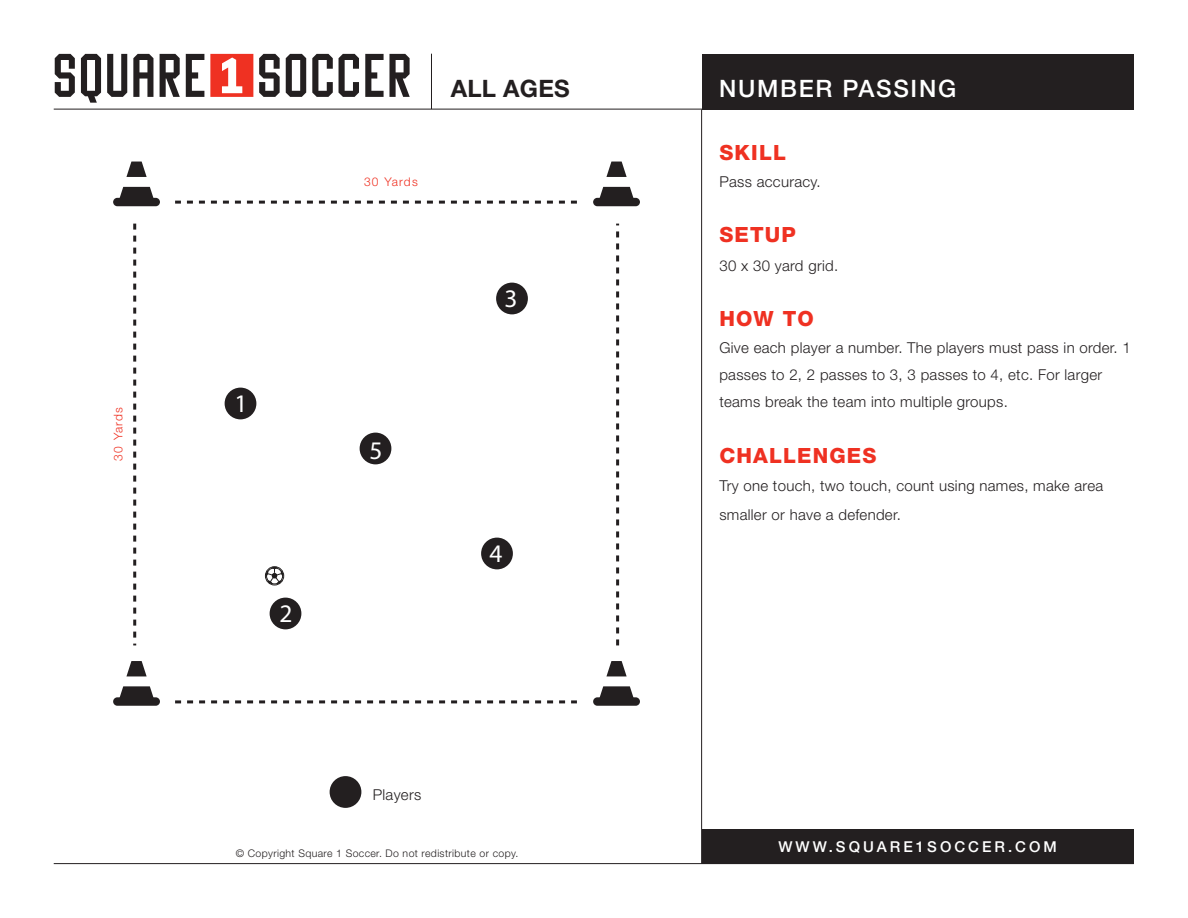
<style>
.page{position:relative;width:1188px;height:918px;background:#fff}
.page>*{position:absolute;margin:0;border:0;box-sizing:border-box;transform-origin:0 0}
.t1{font:25.35px "Myriad Pro";color:#fff}
.t2{font:500 24px "Helvetica Neue";letter-spacing:.07em;color:#fff}
.t3{font:700 24px "Helvetica Neue";letter-spacing:.01em;color:#231f20}
.t4{font:800 21px "Helvetica Neue";letter-spacing:.055em;color:#ef3122}
.t5{font:300 15px/27px "Helvetica Neue";letter-spacing:.02em;color:#231f20}
.t6{font:500 15px "Helvetica Neue";letter-spacing:.2em;color:#fff}
.t7{font:300 12px "Helvetica Neue";letter-spacing:.1em;color:#ef3122}
.t8{font:300 10.5px "Helvetica Neue";letter-spacing:.035em;color:#231f20}
</style>
<div class="page">
<hr style="left:54px;top:109px;width:1080px;height:1px;background:#231f20">
<hr style="left:54px;top:863px;width:1080px;height:1px;background:#231f20">
<hr style="left:701px;top:109px;width:1px;height:755px;background:#231f20">
<svg style="left:55px;top:54px;width:20px;height:43px"></svg>
<svg style="left:107px;top:54px;width:20px;height:43px"></svg>
<svg style="left:133px;top:54px;width:20px;height:43px"></svg>
<svg style="left:186px;top:54px;width:18px;height:43px"></svg>
<svg style="left:259px;top:54px;width:21px;height:43px"></svg>
<svg style="left:286px;top:54px;width:20px;height:43px"></svg>
<svg style="left:312px;top:54px;width:21px;height:43px"></svg>
<svg style="left:339px;top:54px;width:20px;height:43px"></svg>
<svg style="left:160px;top:54px;width:20px;height:43px"></svg>
<svg style="left:365px;top:54px;width:45px;height:43px"></svg>
<svg style="left:81px;top:54px;width:20px;height:49px"></svg>
<svg style="left:210px;top:54px;width:43px;height:43px"></svg>
<hr style="left:431px;top:54px;width:1px;height:55px;background:#231f20">
<div style="left:702px;top:54px;width:431px;height:55px;background:#231f20"></div>
<div style="left:702px;top:829px;width:431px;height:35px;background:#231f20"></div>
<div style="left:113px;top:198px;width:47px;height:8px;background:#231f20;border-radius:4px"></div>
<svg style="left:126px;top:162px;width:21px;height:15px"></svg>
<svg style="left:119px;top:187px;width:35px;height:11px"></svg>
<div style="left:593px;top:198px;width:47px;height:8px;background:#231f20;border-radius:4px"></div>
<svg style="left:606px;top:162px;width:21px;height:15px"></svg>
<svg style="left:599px;top:187px;width:35px;height:11px"></svg>
<div style="left:113px;top:697px;width:47px;height:9px;background:#231f20;border-radius:4px"></div>
<svg style="left:126px;top:661px;width:21px;height:15px"></svg>
<svg style="left:119px;top:686px;width:35px;height:12px"></svg>
<div style="left:593px;top:697px;width:47px;height:9px;background:#231f20;border-radius:4px"></div>
<svg style="left:606px;top:661px;width:21px;height:15px"></svg>
<svg style="left:599px;top:686px;width:35px;height:12px"></svg>
<svg style="left:175px;top:201px;width:402px;height:3px"></svg>
<svg style="left:616px;top:224px;width:3px;height:421px"></svg>
<svg style="left:175px;top:700px;width:402px;height:3px"></svg>
<svg style="left:133px;top:224px;width:3px;height:421px"></svg>
<div style="left:330px;top:776px;width:31px;height:32px;background:#231f20;border-radius:50%"></div>
<div style="left:225px;top:388px;width:31px;height:31px;background:#231f20;border-radius:50%"></div>
<div style="left:496px;top:283px;width:32px;height:31px;background:#231f20;border-radius:50%"></div>
<div style="left:481px;top:538px;width:32px;height:31px;background:#231f20;border-radius:50%"></div>
<div style="left:360px;top:433px;width:31px;height:31px;background:#231f20;border-radius:50%"></div>
<div style="left:270px;top:598px;width:31px;height:31px;background:#231f20;border-radius:50%"></div>
<div style="left:265px;top:566px;width:19px;height:19px;border:1px solid #211e1e;border-radius:50%"></div>
<svg style="left:266px;top:567px;width:18px;height:18px"></svg>
<p class="t7" style="left:111px;top:461px;width:55px;rotate:-90deg">30 Yards</p>
<h1 class="t1" style="left:235px;top:388px;width:15px">1</h1>
<h1 class="t1" style="left:280px;top:598px;width:15px">2</h1>
<p class="t7" style="left:364px;top:175px;width:55px">30 Yards</p>
<h1 class="t1" style="left:370px;top:435px;width:15px">5</h1>
<h2 class="t3" style="left:451px;top:74px;width:121px">ALL AGES</h2>
<h2 class="t2" style="left:719px;top:74px;width:238px">NUMBER PASSING</h2>
<h1 class="t1" style="left:505px;top:283px;width:15px">3</h1>
<h1 class="t1" style="left:490px;top:538px;width:15px">4</h1>
<h3 class="t4" style="left:719px;top:140px;width:68px">SKILL</h3>
<p class="t5" style="left:719px;top:168px;width:103px">Pass accuracy.</p>
<h3 class="t4" style="left:719px;top:222px;width:78px">SETUP</h3>
<p class="t5" style="left:719px;top:252px;width:120px">30 x 30 yard grid.</p>
<h3 class="t4" style="left:719px;top:306px;width:96px">HOW TO</h3>
<p class="t5" style="left:719px;top:334px;width:413px">Give each player a number. The players must pass in order. 1 passes to 2, 2 passes to 3, 3 passes to 4, etc. For larger teams break the team into multiple groups.</p>
<h3 class="t4" style="left:719px;top:443px;width:159px">CHALLENGES</h3>
<p class="t5" style="left:719px;top:471px;width:385px;line-height:28.5px">Try one touch, two touch, count using names, make area smaller or have a defender.</p>
<p class="t5" style="left:373px;top:781px;width:50px">Players</p>
<p class="t8" style="left:236px;top:847px;width:284px">© Copyright Square 1 Soccer. Do not redistribute or copy.</p>
<p class="t6" style="left:778px;top:838px;width:280px">WWW.SQUARE1SOCCER.COM</p>
</div>
